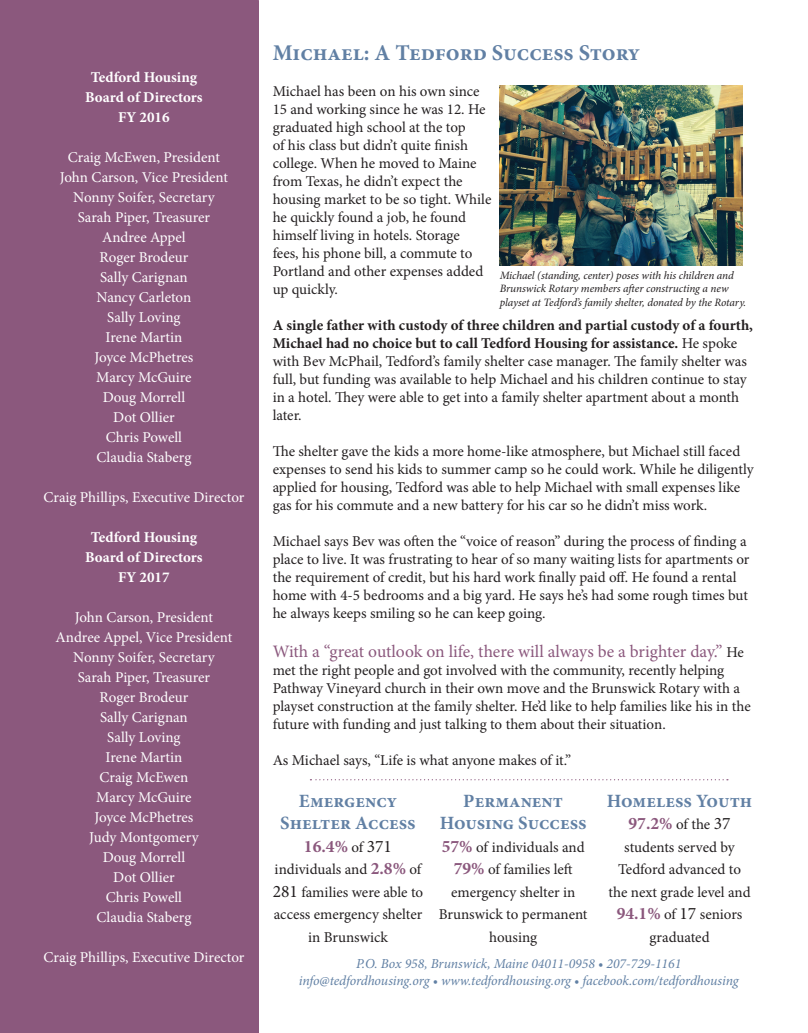
<style>
.page{position:relative;width:808px;height:1033px;background:#fff}
.page>*{position:absolute;margin:0;border:0;box-sizing:border-box;transform-origin:0 0}
.t1{font:700 22.5px "Minion Pro";color:#6180a4}
.t2{font:700 18.75px/22.5px "Minion Pro";color:#6180a4;text-align:center}
.t3{font:17.5px "Minion Pro";color:#8b587d}
.t4{font:700 17.5px "Minion Pro";color:#8b587d}
.t5{font:15px/18px "Minion Pro";letter-spacing:-.005em;color:#231f20}
.t6{font:15px "Minion Pro";color:#fff}
.t7{font:700 15px "Minion Pro";color:#fff}
.t8{font:italic 13.75px "Minion Pro";letter-spacing:-.01em;color:#6180a4}
.t9{font:italic 11.25px/13.5px "Minion Pro";letter-spacing:-.01em;color:#231f20}
.s1{font-weight:700}
.s2{font-size:15px;color:#231f20}
.s3{font-weight:400;font-size:15px;color:#231f20}
.s4{font-weight:400;color:#231f20}
.s5{font-weight:700;font-size:17.5px;color:#8b587d}
.s6{font-size:17.5px}
</style>
<div class="page">
<div style="left:0;top:0;width:259px;height:1032px;background:#8b587d"></div>
<img style="left:499px;top:86px;width:243px;height:180px">
<svg style="left:310px;top:779px;width:418px;height:1px"></svg>
<p class="t1" style="left:272px;top:37px;width:369px">Michael: A Tedford Success Story</p>
<p class="t5" style="left:272px;top:82px;width:220px">Michael has been on his own since<br>15 and working since he was 12. He graduated high school at the top<br>of his class but didn’t quite finish college. When he moved to Maine from Texas, he didn’t expect the housing market to be so tight. While he quickly found a job, he found himself living in hotels. Storage<br>fees, his phone bill, a commute to<br>Portland and other expenses added up quickly.</p>
<p class="t5" style="left:272px;top:316px;width:482px"><span class="s1">A single father with custody of three children and partial custody of a fourth, Michael had no choice but to call Tedford Housing for assistance.</span> He spoke with Bev McPhail, Tedford’s family shelter case manager. The family shelter was full, but funding was available to help Michael and his children continue to stay in a hotel. They were able to get into a family shelter apartment about a month later.</p>
<p class="t5" style="left:272px;top:442px;width:482px">The shelter gave the kids a more home-like atmosphere, but Michael still faced expenses to send his kids to summer camp so he could work. While he diligently applied for housing, Tedford was able to help Michael with small expenses like gas for his commute and a new battery for his car so he didn’t miss work.</p>
<p class="t5" style="left:272px;top:532px;width:478px">Michael says Bev was often the “voice of reason” during the process of finding a place to live. It was frustrating to hear of so many waiting lists for apartments or the requirement of credit, but his hard work finally paid off. He found a rental home with 4-5 bedrooms and a big yard. He says he’s had some rough times but he always keeps smiling so he can keep going.</p>
<p class="t3" style="left:272px;top:640px;width:472px">With a “great outlook on life, there will always be a brighter day.” <span class="s2">He</span></p>
<p class="t5" style="left:272px;top:661px;width:479px">met the right people and got involved with the community, recently helping Pathway Vineyard church in their own move and the Brunswick Rotary with a playset construction at the family shelter. He’d like to help families like his in the future with funding and just talking to them about their situation.</p>
<p class="t5" style="left:272px;top:751px;width:300px">As Michael says, “Life is what anyone makes of it.”</p>
<p class="t7" style="left:91px;top:66px;width:108px">Tedford Housing</p>
<p class="t7" style="left:85px;top:86px;width:119px">Board of Directors</p>
<p class="t7" style="left:118px;top:106px;width:53px">FY 2016</p>
<p class="t6" style="left:68px;top:147px;width:153px">Craig McEwen, President</p>
<p class="t6" style="left:60px;top:167px;width:170px">John Carson, Vice President</p>
<p class="t6" style="left:73px;top:187px;width:143px">Nonny Soifer, Secretary</p>
<p class="t6" style="left:78px;top:207px;width:134px">Sarah Piper, Treasurer</p>
<p class="t6" style="left:102px;top:227px;width:85px">Andree Appel</p>
<p class="t6" style="left:99px;top:247px;width:90px">Roger Brodeur</p>
<p class="t6" style="left:100px;top:267px;width:89px">Sally Carignan</p>
<p class="t6" style="left:97px;top:287px;width:96px">Nancy Carleton</p>
<p class="t6" style="left:107px;top:307px;width:75px">Sally Loving</p>
<p class="t6" style="left:106px;top:327px;width:78px">Irene Martin</p>
<p class="t6" style="left:94px;top:347px;width:100px">Joyce McPhetres</p>
<p class="t6" style="left:96px;top:367px;width:97px">Marcy McGuire</p>
<p class="t6" style="left:103px;top:387px;width:84px">Doug Morrell</p>
<p class="t6" style="left:113px;top:407px;width:63px">Dot Ollier</p>
<p class="t6" style="left:106px;top:427px;width:78px">Chris Powell</p>
<p class="t6" style="left:96px;top:447px;width:96px">Claudia Staberg</p>
<p class="t6" style="left:43px;top:487px;width:202px">Craig Phillips, Executive Director</p>
<p class="t7" style="left:91px;top:526px;width:108px">Tedford Housing</p>
<p class="t7" style="left:85px;top:546px;width:119px">Board of Directors</p>
<p class="t7" style="left:118px;top:566px;width:53px">FY 2017</p>
<p class="t6" style="left:75px;top:607px;width:140px">John Carson, President</p>
<p class="t6" style="left:56px;top:627px;width:178px">Andree Appel, Vice President</p>
<p class="t6" style="left:73px;top:647px;width:143px">Nonny Soifer, Secretary</p>
<p class="t6" style="left:78px;top:667px;width:134px">Sarah Piper, Treasurer</p>
<p class="t6" style="left:99px;top:687px;width:90px">Roger Brodeur</p>
<p class="t6" style="left:100px;top:707px;width:89px">Sally Carignan</p>
<p class="t6" style="left:107px;top:727px;width:75px">Sally Loving</p>
<p class="t6" style="left:106px;top:747px;width:78px">Irene Martin</p>
<p class="t6" style="left:100px;top:767px;width:90px">Craig McEwen</p>
<p class="t6" style="left:96px;top:787px;width:97px">Marcy McGuire</p>
<p class="t6" style="left:94px;top:807px;width:100px">Joyce McPhetres</p>
<p class="t6" style="left:89px;top:827px;width:111px">Judy Montgomery</p>
<p class="t6" style="left:103px;top:847px;width:84px">Doug Morrell</p>
<p class="t6" style="left:113px;top:867px;width:63px">Dot Ollier</p>
<p class="t6" style="left:106px;top:887px;width:78px">Chris Powell</p>
<p class="t6" style="left:96px;top:907px;width:96px">Claudia Staberg</p>
<p class="t6" style="left:43px;top:947px;width:202px">Craig Phillips, Executive Director</p>
<p class="t8" style="left:356px;top:954px;width:327px">P.O. Box 958, Brunswick, Maine 04011-0958 • 207-729-1161</p>
<p class="t8" style="left:299px;top:971px;width:441px">info@tedfordhousing.org • www.tedfordhousing.org • facebook.com/tedfordhousing</p>
<p class="t9" style="left:499px;top:268px;width:248px">Michael (standing, center) poses with his children and<br>Brunswick Rotary members after constructing a new playset at Tedford’s family shelter, donated by the Rotary.</p>
<p class="t2" style="left:280px;top:789px;width:137px">Emergency<br>Shelter Access</p>
<p class="t4" style="left:304px;top:833px;width:89px">16.4% <span class="s3">of</span> <span class="s4">371</span></p>
<p class="t5" style="left:273px;top:858px;width:152px;line-height:22.5px;text-align:center">individuals and <span class="s5">2.8%</span> of<br><span class="s6">281</span> families were able to access emergency shelter in Brunswick</p>
<p class="t2" style="left:439px;top:789px;width:148px">Permanent<br>Housing Success</p>
<p class="t5" style="left:439px;top:835px;width:150px;line-height:22.5px;text-align:center"><span class="s5">57%</span> of individuals and<br><span class="s5">79%</span> of families left emergency shelter in<br>Brunswick to permanent housing</p>
<p class="t2" style="left:606px;top:789px;width:147px">Homeless Youth</p>
<p class="t4" style="left:628px;top:811px;width:103px">97.2% <span class="s3">of the</span> <span class="s4">37</span></p>
<p class="t5" style="left:608px;top:835px;width:144px;line-height:22.5px;text-align:center">students served by<br>Tedford advanced to the next grade level and<br><span class="s5">94.1%</span> of <span class="s6">17</span> seniors graduated</p>
</div>
